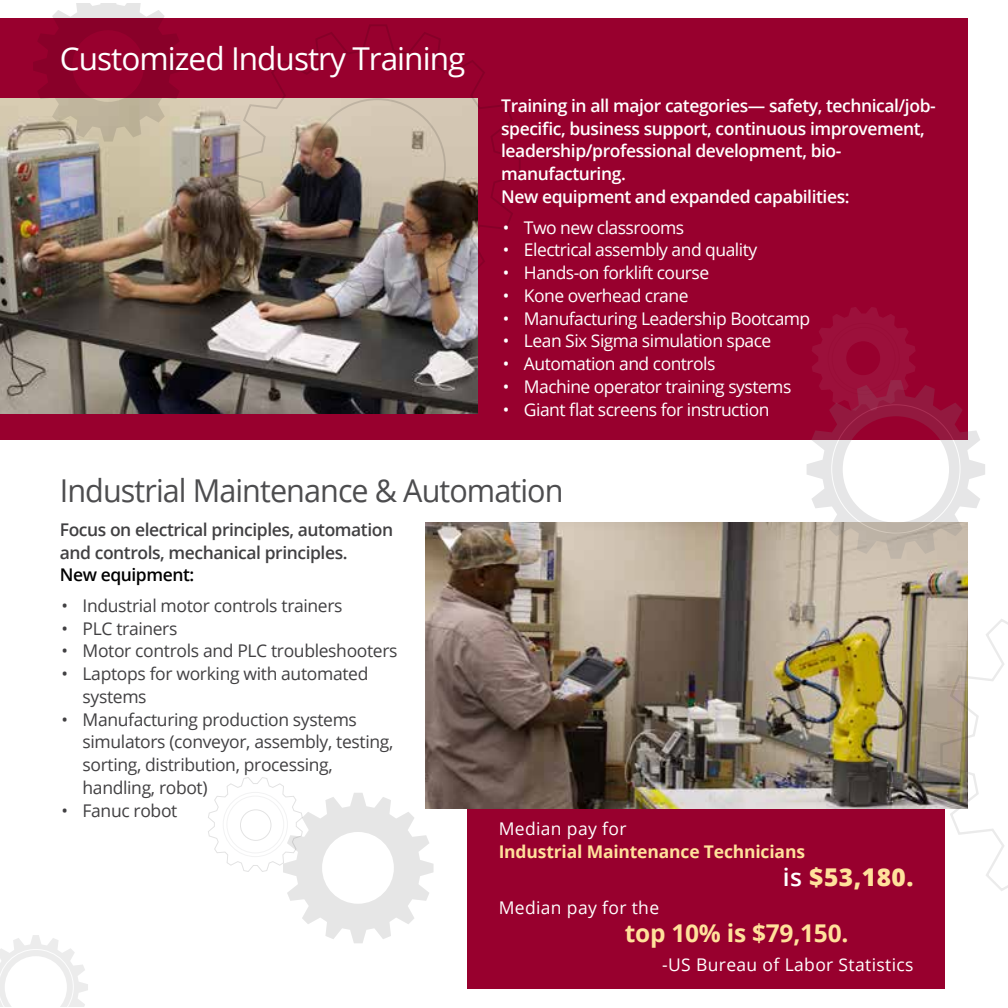
<style>
.page{position:relative;width:1008px;height:1008px;background:#fff}
.page>*{position:absolute;margin:0;border:0;box-sizing:border-box;transform-origin:0 0}
.t1{font:31.5px "Open Sans";letter-spacing:-.03em;color:#4d4d4f}
.t2{font:31.5px "Open Sans";letter-spacing:-.03em;color:#fff}
.t3{font:700 24.5px "Open Sans";letter-spacing:-.01em;color:#ffe19b}
.t4{font:800 24.5px "Open Sans";color:#ffe19b}
.t5{font:17.5px/22.8px "Open Sans";letter-spacing:-.02em;color:#414042}
.t6{font:17.5px "Open Sans";letter-spacing:-.03em;color:#fff}
.t7{font:600 17.5px/22.8px "Open Sans";letter-spacing:-.025em;color:#fff}
.t8{font:600 17.5px/22.8px "Open Sans";letter-spacing:-.025em;color:#414042}
.t9{font:17.5px "Open Sans";letter-spacing:.02em;color:#fff}
.t10{font:700 17.5px "Open Sans";letter-spacing:-.01em;color:#ffe19b}
.t11{font:600 17.5px "Open Sans";letter-spacing:-.025em;color:#000}
.s1{font-weight:600;color:#fff}
</style>
<div class="page">
<div style="left:467px;top:651px;width:478px;height:337px;background:#98002e"></div>
<div style="left:0;top:18px;width:968px;height:422px;background:#98002e"></div>
<img style="left:0;top:99px;width:478px;height:314px">
<img style="left:426px;top:522px;width:542px;height:287px">
<img style="left:235px;top:24px;width:286px;height:287px">
<svg style="left:208px;top:777px;width:226px;height:166px"></svg>
<svg style="left:0;top:935px;width:88px;height:71px"></svg>
<svg style="left:34px;top:3px;width:150px;height:139px"></svg>
<svg style="left:807px;top:307px;width:178px;height:252px"></svg>
<svg style="left:939px;top:572px;width:69px;height:319px"></svg>
<h1 class="t2" style="left:60px;top:37px;width:407px">Customized Industry Training</h1>
<p class="t7" style="left:501px;top:94px;width:436px">Training in all major categories— safety, technical/job&shy;specific, business support, continuous improvement, leadership/professional development, bio&shy;manufacturing.<br>New equipment and expanded capabilities:</p>
<p class="t6" style="left:503px;top:215px;width:183px">• Two new classrooms</p>
<p class="t6" style="left:503px;top:238px;width:256px">• Electrical assembly and quality</p>
<p class="t6" style="left:503px;top:261px;width:208px">• Hands-on forklift course</p>
<p class="t6" style="left:503px;top:284px;width:187px">• Kone overhead crane</p>
<p class="t6" style="left:503px;top:306px;width:309px">• Manufacturing Leadership Bootcamp</p>
<p class="t6" style="left:503px;top:329px;width:270px">• Lean Six Sigma simulation space</p>
<p class="t6" style="left:503px;top:352px;width:214px">• Automation and controls</p>
<p class="t6" style="left:503px;top:375px;width:290px">• Machine operator training systems</p>
<p class="t6" style="left:503px;top:397px;width:268px">• Giant flat screens for instruction</p>
<h1 class="t1" style="left:60px;top:469px;width:505px">Industrial Maintenance &amp; Automation</h1>
<p class="t8" style="left:60px;top:518px;width:335px">Focus on electrical principles, automation and controls, mechanical principles.</p>
<p class="t11" style="left:60px;top:563px;width:136px">New equipment:</p>
<p class="t5" style="left:62px;top:594px;width:283px">• Industrial motor controls trainers</p>
<p class="t5" style="left:62px;top:617px;width:117px">• PLC trainers</p>
<p class="t5" style="left:62px;top:639px;width:337px">• Motor controls and PLC troubleshooters</p>
<p class="t5" style="left:83px;top:662px;width:287px;text-indent:-21px">• Laptops for working with automated systems</p>
<p class="t5" style="left:83px;top:708px;width:312px;text-indent:-21px">• Manufacturing production systems simulators (conveyor, assembly, testing, sorting, distribution, processing, handling, robot)</p>
<p class="t5" style="left:62px;top:799px;width:117px">• Fanuc robot</p>
<p class="t9" style="left:499px;top:816px;width:129px">Median pay for</p>
<p class="t10" style="left:499px;top:839px;width:308px">Industrial Maintenance Technicians</p>
<h2 class="t4" style="left:783px;top:858px;width:132px"><span class="s1">is</span> $53,180.</h2>
<p class="t9" style="left:499px;top:896px;width:162px">Median pay for the</p>
<h2 class="t3" style="left:625px;top:916px;width:225px">top 10% is $79,150.</h2>
<p class="t9" style="left:662px;top:952px;width:253px">-US Bureau of Labor Statistics</p>
</div>
